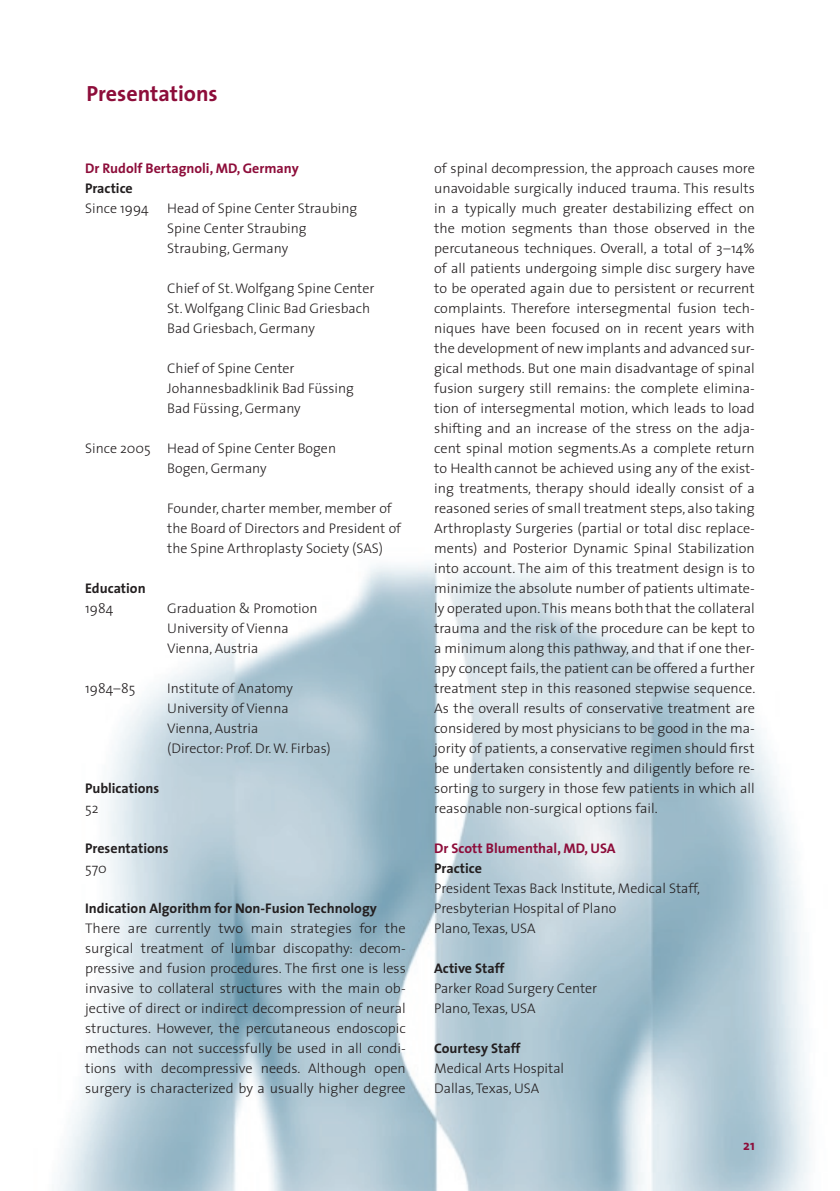
<style>
.page{position:relative;width:840px;height:1191px;background:#fff}
.page>*{position:absolute;margin:0;border:0;box-sizing:border-box;transform-origin:0 0}
.t1{font:700 22px "The Sans";color:#8d0d3a}
.t2{font:300 14px/20px "The Sans";color:#231f20}
.t3{font:700 14px "The Sans";color:#231f20}
.t4{font:700 14px "The Sans";color:#8d0d3a}
</style>
<div class="page">
<img style="left:58px;top:565px;width:752px;height:626px">
<h1 class="t1" style="left:86px;top:75px;width:133px">Presentations</h1>
<p class="t4" style="left:85px;top:156px;width:215px">Dr Rudolf Bertagnoli, MD, Germany</p>
<p class="t3" style="left:85px;top:176px;width:49px">Practice</p>
<p class="t2" style="left:85px;top:198px;width:65px">Since 1994</p>
<p class="t2" style="left:167px;top:198px;width:191px">Head of Spine Center Straubing<br>Spine Center Straubing<br>Straubing, Germany</p>
<p class="t2" style="left:167px;top:278px;width:209px">Chief of St. Wolfgang Spine Center<br>St. Wolfgang Clinic Bad Griesbach<br>Bad Griesbach, Germany</p>
<p class="t2" style="left:167px;top:358px;width:188px">Chief of Spine Center<br>Johannesbadklinik Bad Füssing<br>Bad Füssing, Germany</p>
<p class="t2" style="left:167px;top:438px;width:170px;text-indent:-82px">Since 2005 Head of Spine Center Bogen<br>Bogen, Germany</p>
<p class="t2" style="left:167px;top:498px;width:235px">Founder, charter member, member of the Board of Directors and President of the Spine Arthroplasty Society (SAS)</p>
<p class="t3" style="left:85px;top:576px;width:62px">Education</p>
<p class="t2" style="left:85px;top:598px;width:30px">1984</p>
<p class="t2" style="left:167px;top:598px;width:152px">Graduation &amp; Promotion<br>University of Vienna<br>Vienna, Austria</p>
<p class="t2" style="left:85px;top:678px;width:52px">1984–85</p>
<p class="t2" style="left:167px;top:678px;width:165px">Institute of Anatomy<br>University of Vienna<br>Vienna, Austria<br>(Director: Prof. Dr. W. Firbas)</p>
<p class="t3" style="left:85px;top:776px;width:76px">Publications</p>
<p class="t2" style="left:85px;top:798px;width:15px">52</p>
<p class="t3" style="left:85px;top:836px;width:85px">Presentations</p>
<p class="t2" style="left:85px;top:858px;width:23px">570</p>
<p class="t3" style="left:85px;top:896px;width:293px">Indication Algorithm for Non-Fusion Technology</p>
<p class="t2" style="left:85px;top:918px;width:322px;text-align:justify">There are currently two main strategies for the surgical treatment of lumbar discopathy: decom&shy;pressive and fusion procedures. The first one is less invasive to collateral structures with the main ob&shy;jective of direct or indirect decompression of neural structures. However, the percutaneous endoscopic methods can not successfully be used in all condi&shy;tions with decompressive needs. Although open surgery is characterized by a usually higher degree</p>
<p class="t2" style="left:434px;top:158px;width:322px;text-align:justify">of spinal decompression, the approach causes more unavoidable surgically induced trauma. This results in a typically much greater destabilizing effect on the motion segments than those observed in the percutaneous techniques. Overall, a total of 3–14% of all patients undergoing simple disc surgery have to be operated again due to persistent or recurrent complaints. Therefore intersegmental fusion tech&shy;niques have been focused on in recent years with the development of new implants and advanced sur&shy;gical methods. But one main disadvantage of spinal fusion surgery still remains: the complete elimina&shy;tion of intersegmental motion, which leads to load shifting and an increase of the stress on the adja&shy;cent spinal motion segments.As a complete return to Healthcannot be achieved using any of the exist&shy;ing treatments, therapy should ideally consist of a reasoned series of small treatment steps, also taking Arthroplasty Surgeries (partial or total disc replace&shy;ments) and Posterior Dynamic Spinal Stabilization into account. The aim of this treatment design is to minimize the absolute number of patients ultimate&shy;ly operated upon. This means boththat the collateral trauma and the risk of the procedure can be kept to a minimum along this pathway, and that if one ther&shy;apy concept fails, the patient can be offered a further treatment step in this reasoned stepwise sequence.<br>As the overall results of conservative treatment are considered by most physicians to be good in the ma&shy;jority of patients, a conservative regimen should first be undertaken consistently and diligently before re&shy;sorting to surgery in those few patients in which all reasonable non-surgical options fail.</p>
<p class="t4" style="left:434px;top:837px;width:183px">Dr Scott Blumenthal, MD, USA</p>
<p class="t3" style="left:434px;top:857px;width:49px">Practice</p>
<p class="t2" style="left:434px;top:878px;width:267px">President Texas Back Institute, Medical Staff,<br>Presbyterian Hospital of Plano<br>Plano, Texas, USA</p>
<p class="t3" style="left:434px;top:957px;width:72px">Active Staff</p>
<p class="t2" style="left:434px;top:978px;width:164px">Parker Road Surgery Center<br>Plano, Texas, USA</p>
<p class="t3" style="left:434px;top:1037px;width:88px">Courtesy Staff</p>
<p class="t2" style="left:434px;top:1058px;width:131px">Medical Arts Hospital<br>Dallas, Texas, USA</p>
<p class="t4" style="left:742px;top:1133px;width:13px">21</p>
</div>
